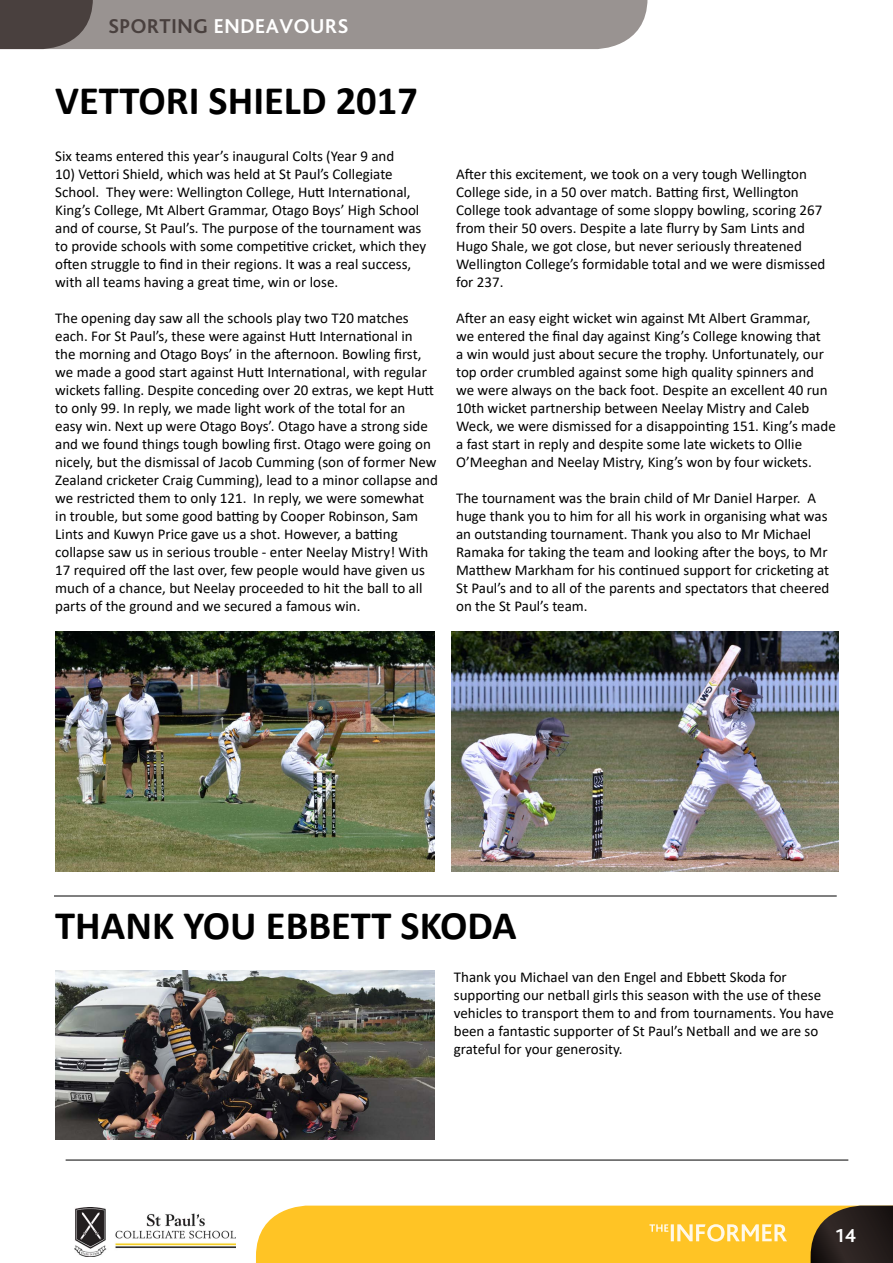
<style>
.page{position:relative;width:893px;height:1263px;background:#fff}
.page>*{position:absolute;margin:0;border:0;box-sizing:border-box;transform-origin:0 0}
.t1{font:700 40.5px "Calibri";color:#000}
.t2{font:700 21px "Bliss CE";letter-spacing:.03em;color:#fff}
.t3{font:700 19.5px "Bliss CE";color:#fff}
.t4{font:15px/18px "Calibri";color:#000}
.s1{color:#49403e}
</style>
<div class="page">
<svg style="left:0;top:0;width:647px;height:49px;background:#908a88"></svg>
<img style="left:74px;top:1207px;width:161px;height:49px">
<svg style="left:256px;top:1205px;width:637px;height:58px;background:#e6b32e"></svg>
<hr style="left:66px;top:1160px;width:782px;height:1px;background:#000">
<img style="left:55px;top:970px;width:379px;height:170px">
<hr style="left:54px;top:896px;width:783px;height:1px;background:#000">
<img style="left:451px;top:631px;width:388px;height:240px">
<img style="left:56px;top:632px;width:378px;height:239px">
<h2 class="t2" style="left:108px;top:15px;width:241px"><span class="s1">SPORTING</span> ENDEAVOURS</h2>
<h1 class="t1" style="left:55px;top:72px;width:364px">VETTORI SHIELD 2017</h1>
<p class="t4" style="left:55px;top:147px;width:341px">Six teams entered this year’s inaugural Colts (Year 9 and</p>
<p class="t4" style="left:55px;top:165px;width:373px">10) Vettori Shield, which was held at St Paul’s Collegiate School. They were: Wellington College, Hutt International, King’s College, Mt Albert Grammar, Otago Boys’ High School and of course, St Paul’s. The purpose of the tournament was to provide schools with some competitive cricket, which they often struggle to find in their regions. It was a real success, with all teams having a great time, win or lose.</p>
<p class="t4" style="left:55px;top:309px;width:384px">The opening day saw all the schools play two T20 matches each. For St Paul’s, these were against Hutt International in<br>the morning and Otago Boys’ in the afternoon. Bowling first, we made a good start against Hutt International, with regular wickets falling. Despite conceding over 20 extras, we kept Hutt to only 99. In reply, we made light work of the total for an<br>easy win. Next up were Otago Boys’. Otago have a strong side and we found things tough bowling first. Otago were going on nicely, but the dismissal of Jacob Cumming (son of former New Zealand cricketer Craig Cumming), lead to a minor collapse and we restricted them to only 121. In reply, we were somewhat in trouble, but some good batting by Cooper Robinson, Sam Lints and Kuwyn Price gave us a shot. However, a batting collapse saw us in serious trouble - enter Neelay Mistry! With 17 required off the last over, few people would have given us much of a chance, but Neelay proceeded to hit the ball to all parts of the ground and we secured a famous win.</p>
<p class="t4" style="left:456px;top:165px;width:371px">After this excitement, we took on a very tough Wellington College side, in a 50 over match. Batting first, Wellington College took advantage of some sloppy bowling, scoring 267 from their 50 overs. Despite a late flurry by Sam Lints and Hugo Shale, we got close, but never seriously threatened Wellington College’s formidable total and we were dismissed for 237.</p>
<p class="t4" style="left:456px;top:309px;width:381px">After an easy eight wicket win against Mt Albert Grammar,<br>we entered the final day against King’s College knowing that<br>a win would just about secure the trophy. Unfortunately, our top order crumbled against some high quality spinners and we were always on the back foot. Despite an excellent 40 run 10th wicket partnership between Neelay Mistry and Caleb Weck, we were dismissed for a disappointing 151. King’s made a fast start in reply and despite some late wickets to Ollie O’Meeghan and Neelay Mistry, King’s won by four wickets.</p>
<p class="t4" style="left:456px;top:489px;width:375px">The tournament was the brain child of Mr Daniel Harper. A huge thank you to him for all his work in organising what was an outstanding tournament. Thank you also to Mr Michael Ramaka for taking the team and looking after the boys, to Mr Matthew Markham for his continued support for cricketing at St Paul’s and to all of the parents and spectators that cheered on the St Paul’s team.</p>
<h1 class="t1" style="left:55px;top:897px;width:463px">THANK YOU EBBETT SKODA</h1>
<p class="t4" style="left:454px;top:967px;width:382px">Thank you Michael van den Engel and Ebbett Skoda for supporting our netball girls this season with the use of these vehicles to transport them to and from tournaments. You have been a fantastic supporter of St Paul’s Netball and we are so grateful for your generosity.</p>
<h3 class="t3" style="left:834px;top:1225px;width:23px">14</h3>
</div>
